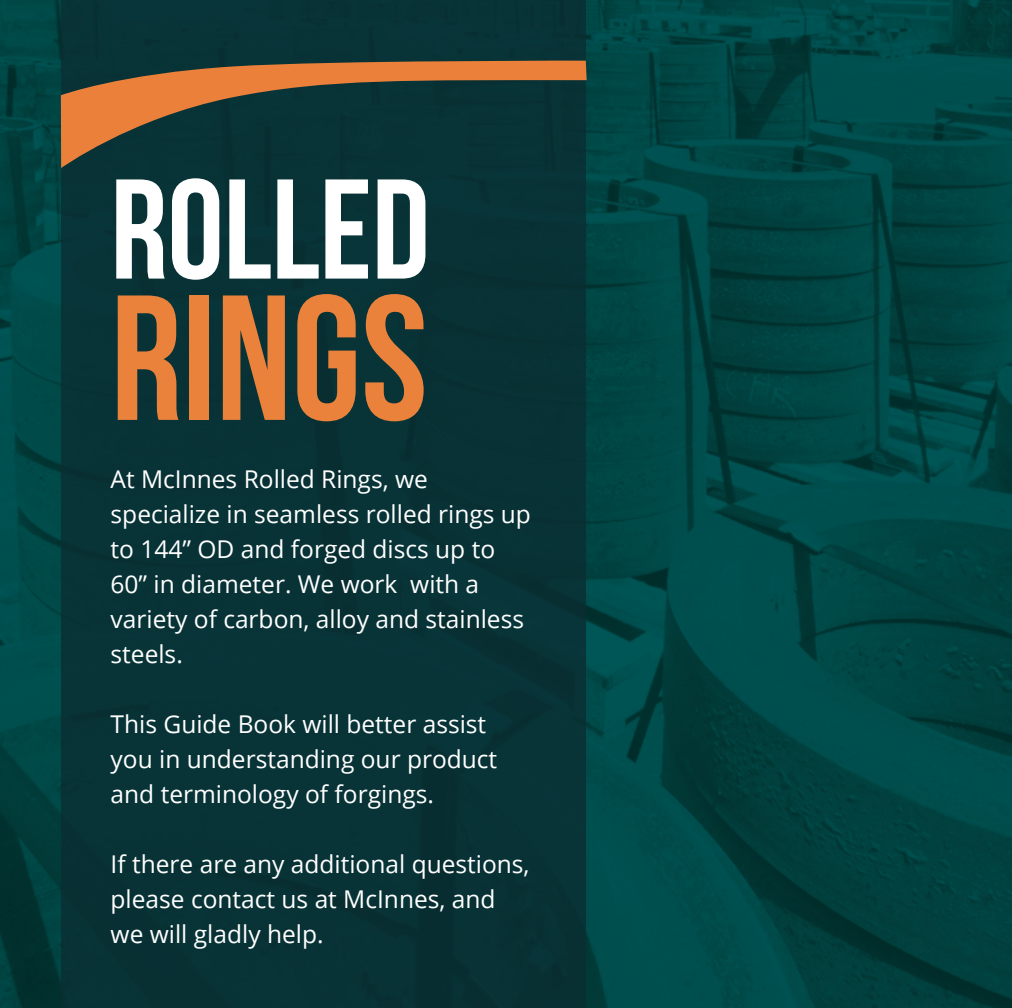
<style>
.page{position:relative;width:1012px;height:1008px;background:#fff}
.page>*{position:absolute;margin:0;border:0;box-sizing:border-box;transform-origin:0 0}
.t1{font:177.8px "Bebas Neue";color:#ea823b}
.t2{font:141.58px "Bebas Neue";color:#fff}
.t3{font:24.5px/35px "Open Sans";color:#fff}
</style>
<div class="page">
<img style="left:0;top:0;width:1011px;height:1008px">
<div style="left:61px;top:0;width:524px;height:1008px;background:#0a2e33"></div>
<svg style="left:61px;top:60px;width:525px;height:108px"></svg>
<h2 class="t2" style="left:111px;top:152px;width:320px">ROLLED</h2>
<h1 class="t1" style="left:111px;top:261px;width:318px">RINGS</h1>
<p class="t3" style="left:111px;top:461px;width:422px">At McInnes Rolled Rings, we specialize in seamless rolled rings up to 144” OD and forged discs up to<br>60” in diameter. We work with a variety of carbon, alloy and stainless steels.</p>
<p class="t3" style="left:111px;top:706px;width:388px">This Guide Book will better assist you in understanding our product and terminology of forgings.</p>
<p class="t3" style="left:111px;top:846px;width:420px">If there are any additional questions, please contact us at McInnes, and we will gladly help.</p>
</div>
